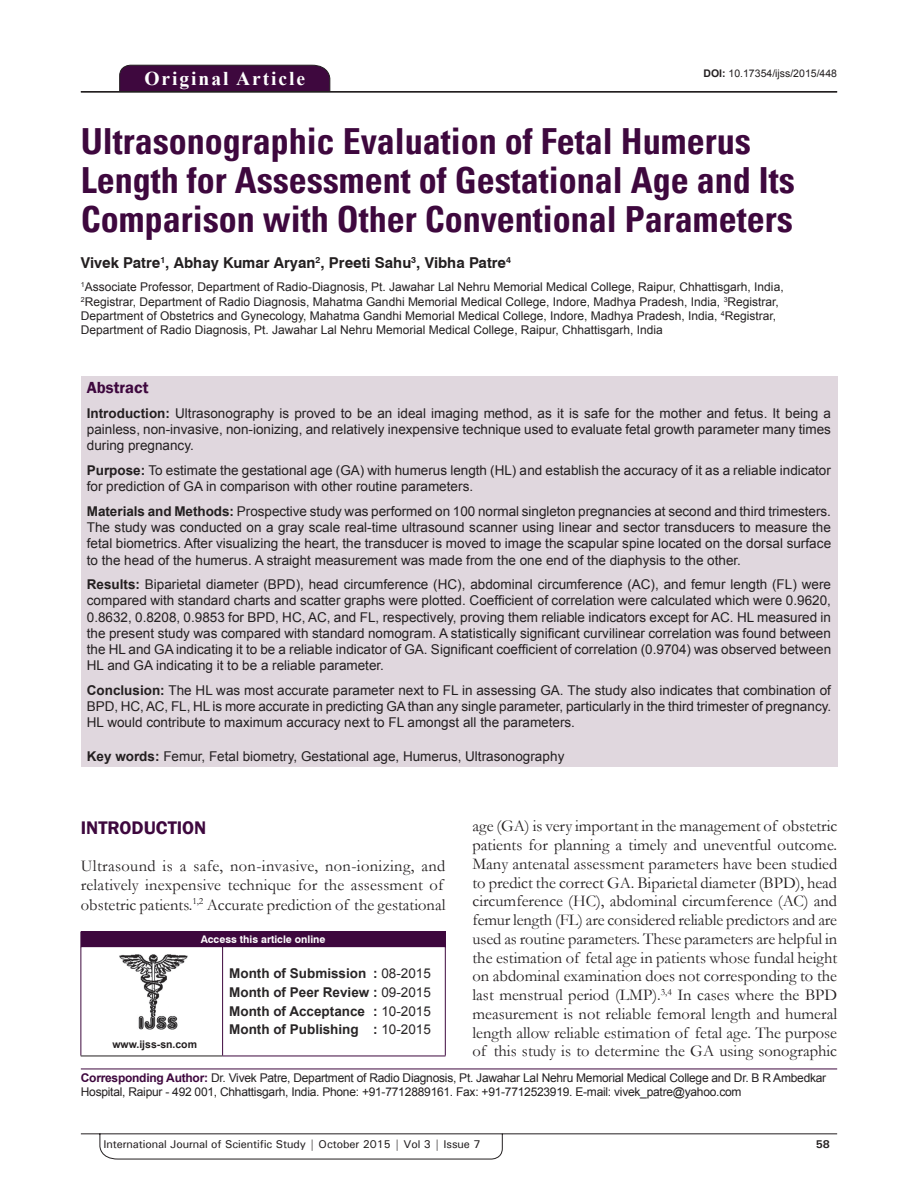
<style>
.page{position:relative;width:918px;height:1188px;background:#fff}
.page>*{position:absolute;margin:0;border:0;box-sizing:border-box;transform-origin:0 0}
.t1{font:700 condensed 36px/39px "Univers";color:#3e083e}
.t2{font:700 19.5px "Times New Roman";letter-spacing:.1em;color:#fff}
.t3{font:600 18.75px "Franklin Gothic";color:#3e083e}
.t4{font:16.5px/18.8px "Garamond";color:#231f20;text-align:justify}
.t5{font:600 16.5px "Franklin Gothic";color:#3e083e}
.t6{font:700 15px "Swiss 721 BT";color:#231f20}
.t7{font:13.5px/16.2px "Arial";color:#231f20;text-align:justify}
.t8{font:700 13.5px/18.8px "Arial";color:#282526;text-align:justify}
.t9{font:12px/14.4px "Arial";color:#231f20}
.t10{font:12px/14.4px "Arial";letter-spacing:-.02em;color:#231f20}
.t11{font:500 11.25px "Univers";letter-spacing:-.01em;color:#231f20}
.t12{font:700 11.25px "Univers";color:#231f20}
.t13{font:10.5px "Arial";color:#231f20}
.t14{font:700 10.5px "Swiss 721 BT";color:#fff}
.t15{font:700 10.5px "Arial";color:#231f20}
.s1{font-weight:700}
.s2{font-weight:400}
.s3{font-weight:700;color:#3e083e}
</style>
<div class="page">
<svg style="left:81px;top:1133px;width:757px;height:26px"></svg>
<div style="left:119px;top:65px;width:211px;height:26px;background:#3e083e"></div>
<hr style="left:81px;top:91px;width:756px;height:1px;background:#231f20">
<div style="left:81px;top:376px;width:756px;height:391px;background:#e0d7de"></div>
<img style="left:119px;top:954px;width:69px;height:76px">
<div style="left:81px;top:932px;width:364px;height:15px;background:#3e083e"></div>
<svg style="left:445px;top:932px;width:1px;height:14px"></svg>
<hr style="left:81px;top:947px;width:1px;height:109px;background:#3e083e">
<hr style="left:81px;top:1056px;width:142px;height:1px;background:#231f20">
<hr style="left:223px;top:946px;width:223px;height:1px;background:#3e083e">
<hr style="left:222px;top:947px;width:1px;height:109px;background:#3e083e">
<hr style="left:445px;top:947px;width:1px;height:109px;background:#3e083e">
<hr style="left:223px;top:1056px;width:223px;height:1px;background:#3e083e">
<hr style="left:81px;top:1069px;width:756px;height:1px;background:#3e083e">
<h2 class="t2" style="left:144px;top:67px;width:162px">Original Article</h2>
<p class="t13" style="left:703px;top:67px;width:135px"><span class="s1">DOI:</span> 10.17354/ijss/2015/448</p>
<h1 class="t1" style="left:81px;top:122px;width:715px">Ultrasonographic Evaluation of Fetal Humerus<br>Length for Assessment of Gestational Age and Its<br>Comparison with Other Conventional Parameters</h1>
<p class="t6" style="left:81px;top:254px;width:432px">Vivek Patre<sup>1</sup>, Abhay Kumar Aryan<sup>2</sup>, Preeti Sahu<sup>3</sup>, Vibha Patre<sup>4</sup></p>
<p class="t9" style="left:81px;top:280px;width:704px"><sup>1</sup>Associate Professor, Department of Radio-Diagnosis, Pt. Jawahar Lal Nehru Memorial Medical College, Raipur, Chhattisgarh, India, <sup>2</sup>Registrar, Department of Radio Diagnosis, Mahatma Gandhi Memorial Medical College, Indore, Madhya Pradesh, India, <sup>3</sup>Registrar, Department of Obstetrics and Gynecology, Mahatma Gandhi Memorial Medical College, Indore, Madhya Pradesh, India, <sup>4</sup>Registrar, Department of Radio Diagnosis, Pt. Jawahar Lal Nehru Memorial Medical College, Raipur, Chhattisgarh, India</p>
<p class="t5" style="left:87px;top:378px;width:63px">Abstract</p>
<p class="t7" style="left:87px;top:405px;width:746px"><span class="s1">Introduction:</span> Ultrasonography is proved to be an ideal imaging method, as it is safe for the mother and fetus. It being a painless, non-invasive, non-ionizing, and relatively inexpensive technique used to evaluate fetal growth parameter many times during pregnancy.</p>
<p class="t7" style="left:87px;top:462px;width:746px"><span class="s1">Purpose:</span> To estimate the gestational age (GA) with humerus length (HL) and establish the accuracy of it as a reliable indicator for prediction of GA in comparison with other routine parameters.</p>
<p class="t7" style="left:87px;top:503px;width:746px"><span class="s1">Materials and Methods:</span> Prospective study was performed on 100 normal singleton pregnancies at second and third trimesters.<br>The study was conducted on a gray scale real-time ultrasound scanner using linear and sector transducers to measure the fetal biometrics. After visualizing the heart, the transducer is moved to image the scapular spine located on the dorsal surface to the head of the humerus. A straight measurement was made from the one end of the diaphysis to the other.</p>
<p class="t7" style="left:87px;top:576px;width:746px"><span class="s1">Results:</span> Biparietal diameter (BPD), head circumference (HC), abdominal circumference (AC), and femur length (FL) were compared with standard charts and scatter graphs were plotted. Coefficient of correlation were calculated which were 0.9620, 0.8632, 0.8208, 0.9853 for BPD, HC, AC, and FL, respectively, proving them reliable indicators except for AC . HL measured in the present study was compared with standard nomogram. A statistically significant curvilinear correlation was found between the HL and GA indicating it to be a reliable indicator of GA. Significant coefficient of correlation (0.9704) was observed between HL and GA indicating it to be a reliable parameter.</p>
<p class="t7" style="left:87px;top:682px;width:746px"><span class="s1">Conclusion:</span> The HL was most accurate parameter next to FL in assessing GA. The study also indicates that combination of BPD, HC, AC, FL, HL is more accurate in predicting GA than any single parameter, particularly in the third trimester of pregnancy.<br>HL would contribute to maximum accuracy next to FL amongst all the parameters.</p>
<p class="t7" style="left:87px;top:748px;width:479px"><span class="s1">Key words:</span> Femur, Fetal biometry, Gestational age, Humerus, Ultrasonography</p>
<p class="t4" style="left:472px;top:817px;width:366px">age (GA) is very important in the management of obstetric patients for planning a timely and uneventful outcome.<br>Many antenatal assessment parameters have been studied to predict the correct GA. Biparietal diameter (BPD), head circumference (HC), abdominal circumference (AC) and femur length (FL) are considered reliable predictors and are used as routine parameters. These parameters are helpful in the estimation of fetal age in patients whose fundal height on abdominal examination does not corresponding to the last menstrual period (LMP).<sup>3,4</sup> In cases where the BPD measurement is not reliable femoral length and humeral length allow reliable estimation of fetal age. The purpose of this study is to determine the GA using sonographic</p>
<h3 class="t3" style="left:81px;top:817px;width:127px">INTRODUCTION</h3>
<p class="t4" style="left:81px;top:856px;width:366px;line-height:19.6px;text-align:left">Ultrasound is a safe, non-invasive, non-ionizing, and relatively inexpensive technique for the assessment of obstetric patients.<sup>1,2</sup> Accurate prediction of the gestational</p>
<p class="t14" style="left:201px;top:933px;width:126px">Access this article online</p>
<p class="t8" style="left:229px;top:964px;width:203px">Month of Submission : <span class="s2">08-2015<br></span>Month of Peer Review : <span class="s2">09-2015<br></span>Month of Acceptance : <span class="s2">10-2015<br></span>Month of Publishing : <span class="s2">10-2015</span></p>
<p class="t10" style="left:81px;top:1071px;width:747px"><span class="s3">Corresponding Author:</span> Dr. Vivek Patre, Department of Radio Diagnosis, Pt. Jawahar Lal Nehru Memorial Medical College and Dr. B R Ambedkar<br>Hospital, Raipur - 492 001, Chhattisgarh, India. Phone: +91-7712889161. Fax: +91-7712523919. E-mail: vivek_patre@yahoo.com</p>
<p class="t15" style="left:112px;top:1039px;width:86px">www.ijss-sn.com</p>
<p class="t11" style="left:104px;top:1137px;width:378px">International Journal of Scientific Study | October 2015 | Vol 3 | Issue 7</p>
<p class="t12" style="left:816px;top:1137px;width:16px">58</p>
</div>
